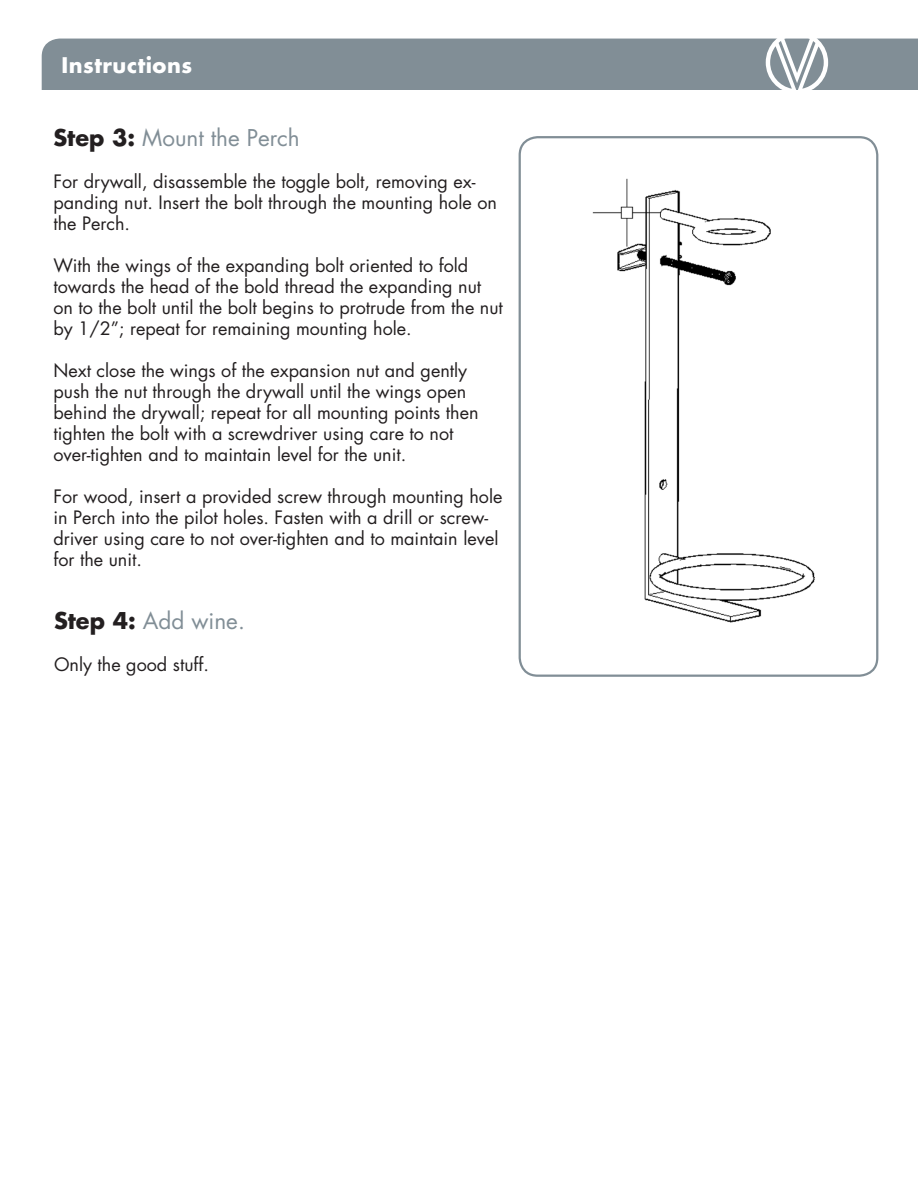
<style>
.page{position:relative;width:918px;height:1188px;background:#fff}
.page>*{position:absolute;margin:0;border:0;box-sizing:border-box;transform-origin:0 0}
.t1{font:22.5px "Futura Std";color:#818e96}
.t2{font:700 21px "Futura Std";letter-spacing:.025em;color:#fff}
.t3{font:18px/21px "Futura Std";color:#231f20}
.s1{font-weight:700;color:#231f20}
</style>
<div class="page">
<div style="left:42px;top:39px;width:876px;height:51px;background:#818e96"></div>
<svg style="left:766px;top:38px;width:62px;height:52px"></svg>
<div style="left:519px;top:136px;width:359px;height:541px;border:2px solid #818e96;border-radius:18px"></div>
<img style="left:592px;top:178px;width:223px;height:445px">
<p class="t2" style="left:62px;top:51px;width:132px">Instructions</p>
<p class="t1" style="left:53px;top:124px;width:248px"><span class="s1">Step 3:</span> Mount the Perch</p>
<p class="t3" style="left:53px;top:171px;width:445px">For drywall, disassemble the toggle bolt, removing ex&shy;panding nut. Insert the bolt through the mounting hole on the Perch.</p>
<p class="t3" style="left:53px;top:255px;width:451px">With the wings of the expanding bolt oriented to fold towards the head of the bold thread the expanding nut on to the bolt until the bolt begins to protrude from the nut by 1/2”; repeat for remaining mounting hole.</p>
<p class="t3" style="left:53px;top:360px;width:427px">Next close the wings of the expansion nut and gently push the nut through the drywall until the wings open behind the drywall; repeat for all mounting points then tighten the bolt with a screwdriver using care to not over-tighten and to maintain level for the unit.</p>
<p class="t3" style="left:53px;top:486px;width:451px">For wood, insert a provided screw through mounting hole in Perch into the pilot holes. Fasten with a drill or screw&shy;driver using care to not over-tighten and to maintain level for the unit.</p>
<p class="t1" style="left:54px;top:606px;width:192px"><span class="s1">Step 4:</span> Add wine.</p>
<p class="t3" style="left:54px;top:654px;width:157px">Only the good stuff.</p>
</div>
